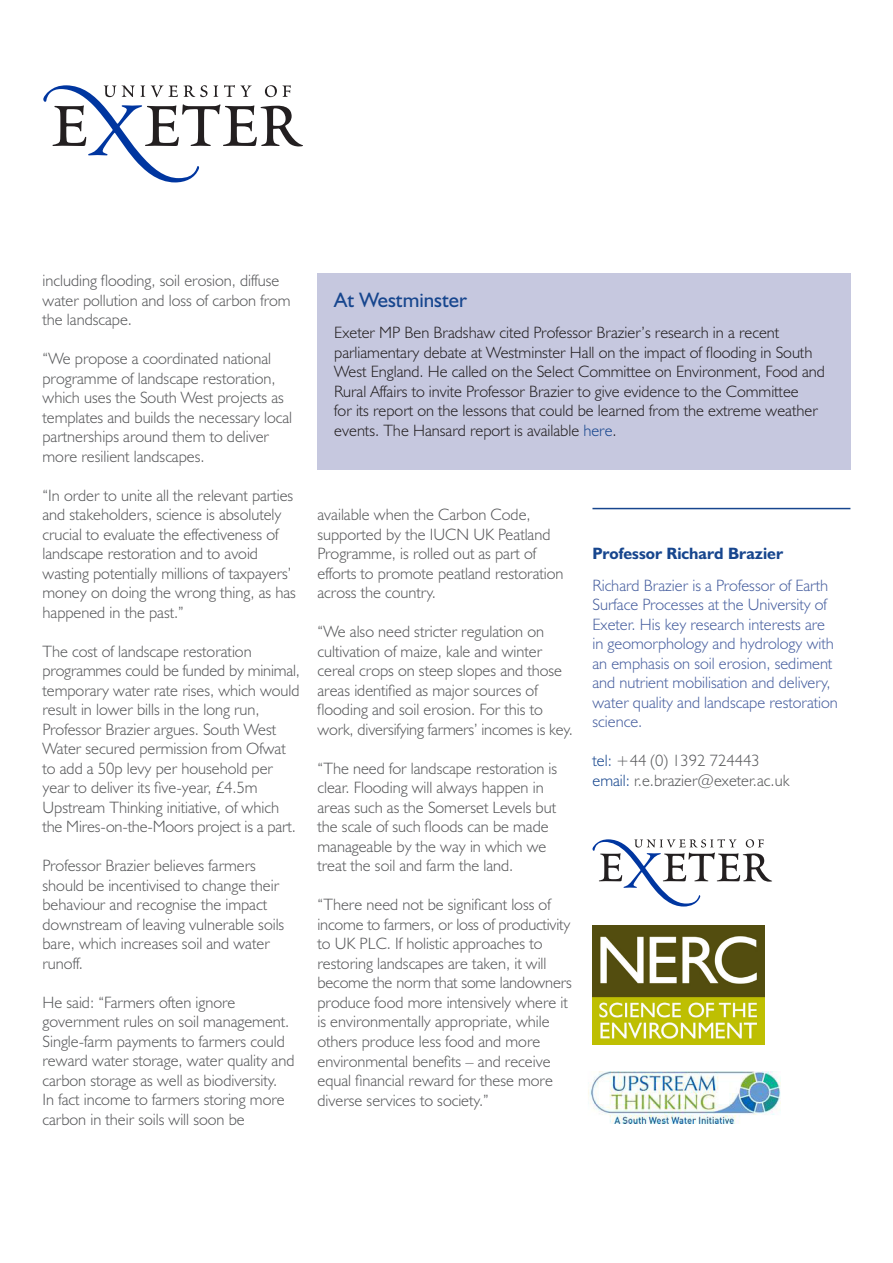
<style>
.page{position:relative;width:893px;height:1263px;background:#fff}
.page>*{position:absolute;margin:0;border:0;box-sizing:border-box;transform-origin:0 0}
.t1{font:21px "Humanist 521 BT";color:#17468e}
.t2{font:300 16.5px/19.5px "Humanist 521 BT";color:#57585a}
.t3{font:300 16.5px/19.5px "Humanist 521 BT";color:#231f20}
.t4{font:300 16.5px/19.5px "Humanist 521 BT";color:#475f9f}
.t5{font:700 16.5px "Humanist 521 BT";color:#17468e}
.s1{color:#17468e}
</style>
<div class="page">
<div style="left:317px;top:274px;width:533px;height:196px;background:#c6c8df"></div>
<svg style="left:43px;top:85px;width:260px;height:97px"></svg>
<hr style="left:592px;top:508px;width:258px;height:1px;background:#17468e">
<img style="left:592px;top:926px;width:172px;height:119px">
<svg style="left:592px;top:839px;width:180px;height:67px"></svg>
<img style="left:588px;top:1071px;width:192px;height:53px">
<p class="t2" style="left:43px;top:270px;width:250px">including flooding, soil erosion, diffuse water pollution and loss of carbon from the landscape.</p>
<p class="t2" style="left:43px;top:348px;width:251px">“We propose a coordinated national programme of landscape restoration, which uses the South West projects as templates and builds the necessary local partnerships around them to deliver more resilient landscapes.</p>
<p class="t2" style="left:43px;top:485px;width:255px">“In order to unite all the relevant parties and stakeholders, science is absolutely crucial to evaluate the effectiveness of landscape restoration and to avoid wasting potentially millions of taxpayers’ money on doing the wrong thing, as has happened in the past.”</p>
<p class="t2" style="left:43px;top:641px;width:259px">The cost of landscape restoration programmes could be funded by minimal, temporary water rate rises, which would result in lower bills in the long run, Professor Brazier argues. South West Water secured permission from Ofwat to add a 50p levy per household per year to deliver its five-year, £4.5m Upstream Thinking initiative, of which the Mires-on-the-Moors project is a part.</p>
<p class="t2" style="left:43px;top:855px;width:243px">Professor Brazier believes farmers should be incentivised to change their behaviour and recognise the impact downstream of leaving vulnerable soils bare, which increases soil and water runoff.</p>
<p class="t2" style="left:43px;top:992px;width:253px">He said: “Farmers often ignore government rules on soil management.<br>Single-farm payments to farmers could reward water storage, water quality and carbon storage as well as biodiversity.<br>In fact income to farmers storing more carbon in their soils will soon be</p>
<p class="t1" style="left:334px;top:286px;width:134px">At Westminster</p>
<p class="t3" style="left:334px;top:322px;width:492px">Exeter MP Ben Bradshaw cited Professor Brazier’s research in a recent parliamentary debate at Westminster Hall on the impact of flooding in South West England. He called on the Select Committee on Environment, Food and Rural Affairs to invite Professor Brazier to give evidence to the Committee<br>for its report on the lessons that could be learned from the extreme weather events. The Hansard report is available <span class="s1">here</span>.</p>
<p class="t2" style="left:317px;top:505px;width:248px">available when the Carbon Code, supported by the IUCN UK Peatland<br>Programme, is rolled out as part of efforts to promote peatland restoration across the country.</p>
<p class="t2" style="left:317px;top:622px;width:257px">“We also need stricter regulation on cultivation of maize, kale and winter cereal crops on steep slopes and those areas identified as major sources of flooding and soil erosion. For this to work, diversifying farmers’ incomes is key.</p>
<p class="t2" style="left:317px;top:758px;width:241px">“The need for landscape restoration is clear. Flooding will always happen in areas such as the Somerset Levels but the scale of such floods can be made manageable by the way in which we treat the soil and farm the land.</p>
<p class="t2" style="left:317px;top:895px;width:256px">“There need not be significant loss of income to farmers, or loss of productivity to UK PLC. If holistic approaches to restoring landscapes are taken, it will become the norm that some landowners produce food more intensively where it is environmentally appropriate, while others produce less food and more environmental benefits – and receive equal financial reward for these more diverse services to society.”</p>
<p class="t5" style="left:592px;top:543px;width:192px">Professor Richard Brazier</p>
<p class="t4" style="left:592px;top:575px;width:247px">Richard Brazier is a Professor of Earth Surface Processes at the University of Exeter. His key research interests are in geomorphology and hydrology with an emphasis on soil erosion, sediment and nutrient mobilisation and delivery, water quality and landscape restoration science.</p>
<p class="t2" style="left:592px;top:751px;width:198px"><span class="s1">tel:</span> +44 (0) 1392 724443 <span class="s1">email:</span> r.e.brazier@exeter.ac.uk</p>
</div>
